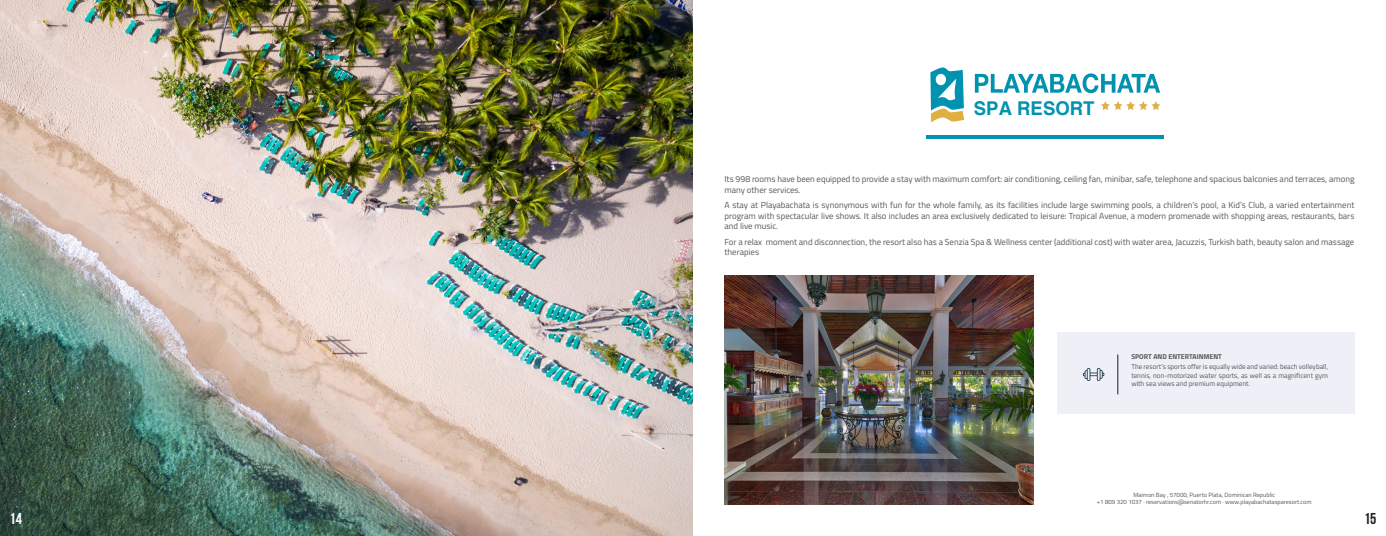
<style>
.page{position:relative;width:1386px;height:536px;background:#fff}
.page>*{position:absolute;margin:0;border:0;box-sizing:border-box;transform-origin:0 0}
.t1{font:700 18.99px "Helvetica";color:#0092af}
.t2{font:700 15.75px "Bebas Neue";color:#231f20}
.t3{font:700 15.75px "Bebas Neue";color:#fff}
.t4{font:8.75px/10.5px "Titillium Web";color:#57585a}
.t5{font:7px/8.4px "Titillium Web";color:#57585a;text-align:justify}
.t6{font:700 7px "Titillium Web";color:#57585a}
.t7{font:6.12px "Titillium Web";color:#57585a}
</style>
<div class="page">
<img style="left:0;top:0;width:693px;height:536px">
<div style="left:1057px;top:332px;width:297px;height:81px;background:#eff0f7"></div>
<svg style="left:930px;top:67px;width:34px;height:55px"></svg>
<svg style="left:975px;top:73px;width:185px;height:20px"></svg>
<svg style="left:1101px;top:101px;width:59px;height:9px"></svg>
<svg style="left:1083px;top:368px;width:21px;height:12px"></svg>
<hr style="left:1118px;top:354px;width:1px;height:40px;background:#03223b">
<img style="left:724px;top:276px;width:309px;height:228px">
<hr style="left:927px;top:135px;width:237px;height:4px;background:#0092af">
<p class="t3" style="left:10px;top:510px;width:14px">14</p>
<h1 class="t1" style="left:974px;top:97px;width:122px">SPA RESORT</h1>
<p class="t4" style="left:724px;top:173px;width:632px">Its 998 rooms have been equipped to provide a stay with maximum comfort: air conditioning, ceiling fan, minibar, safe, telephone and spacious balconies and terraces, among many other services.</p>
<p class="t4" style="left:724px;top:199px;width:631px;text-align:justify">A stay at Playabachata is synonymous with fun for the whole family, as its facilities include large swimming pools, a children’s pool, a Kid’s Club, a varied entertainment program with spectacular live shows. It also includes an area exclusively dedicated to leisure: Tropical Avenue, a modern promenade with shopping areas, restaurants, bars and live music.</p>
<p class="t4" style="left:724px;top:236px;width:631px">For a relax moment and disconnection, the resort also has a Senzia Spa &amp; Wellness center (additional cost) with water area, Jacuzzis, Turkish bath, beauty salon and massage therapies</p>
<p class="t6" style="left:1131px;top:351px;width:92px">SPORT AND ENTERTAINMENT</p>
<p class="t5" style="left:1131px;top:362px;width:198px">The resort’s sports offer is equally wide and varied: beach volleyball, tennis, non-motorized water sports, as well as a magnificent gym with sea views and premium equipment.</p>
<p class="t7" style="left:1133px;top:490px;width:143px">Maimon Bay , 57000, Puerto Plata, Dominican Republic</p>
<p class="t7" style="left:1097px;top:497px;width:216px">+1 809 320 1037 · reservations@senatorhr.com · www.playabachatasparesort.com</p>
<h2 class="t2" style="left:1364px;top:510px;width:14px">15</h2>
</div>
